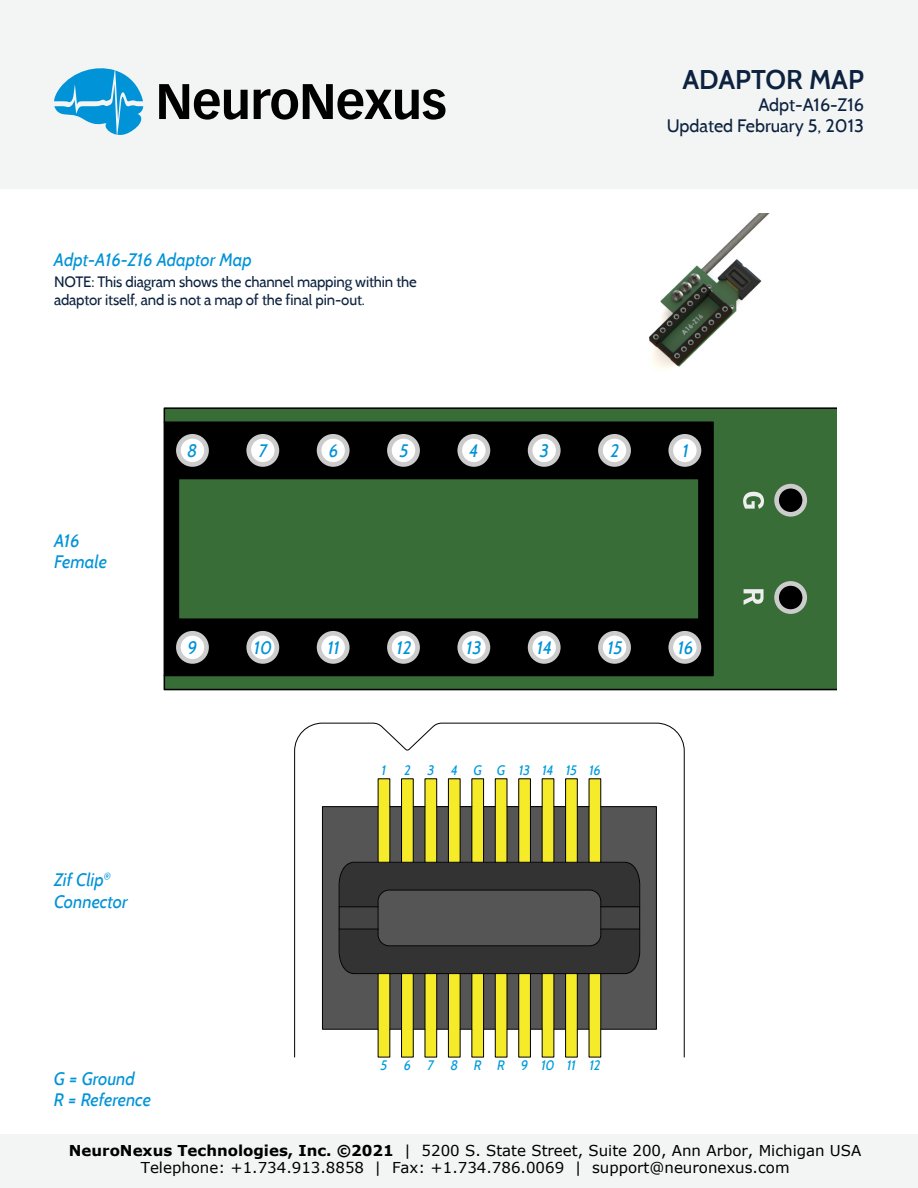
<style>
.page{position:relative;width:918px;height:1188px;background:#fff}
.page>*{position:absolute;margin:0;border:0;box-sizing:border-box;transform-origin:0 0}
.t1{font:600 27px "Cabin";color:#0d223f}
.t2{font:italic 18px/21.6px "Cabin";color:#0193d7}
.t3{font:18px/21.6px "Cabin";color:#0d223f;text-align:right}
.t4{font:15px/17.7px "Verdana";color:#000;text-align:center}
.t5{font:15px/18px "Cabin";letter-spacing:-.01em;color:#0d223f}
.t6{font:italic 13.65px "Cabin";letter-spacing:.425em;color:#009ddc}
.t7{font:italic 13.65px "Cabin";letter-spacing:.95em;color:#009ddc}
.t8{font:italic 13.65px "Cabin";letter-spacing:.875em;color:#009ddc}
.s1{font-weight:700}
</style>
<div class="page">
<div style="left:0;top:0;width:918px;height:189px;background:#f3f4f4"></div>
<svg style="left:159px;top:84px;width:89px;height:36px"></svg>
<svg style="left:254px;top:84px;width:192px;height:36px"></svg>
<svg style="left:54px;top:68px;width:90px;height:67px"></svg>
<div style="left:0;top:1134px;width:918px;height:54px;background:#f3f4f4"></div>
<svg style="left:294px;top:722px;width:391px;height:336px"></svg>
<svg style="left:322px;top:779px;width:334px;height:278px;background:#7b7955"></svg>
<svg style="left:163px;top:407px;width:674px;height:284px;background:#355534"></svg>
<svg style="left:743px;top:492px;width:21px;height:17px"></svg>
<svg style="left:744px;top:589px;width:20px;height:16px"></svg>
<img style="left:649px;top:213px;width:121px;height:156px">
<p class="t2" style="left:54px;top:249px;width:199px">Adpt-A16-Z16 Adaptor Map</p>
<p class="t5" style="left:54px;top:273px;width:364px">NOTE: This diagram shows the channel mapping within the adaptor itself, and is not a map of the final pin-out.</p>
<h1 class="t1" style="left:682px;top:63px;width:183px">ADAPTOR MAP</h1>
<p class="t3" style="left:667px;top:93px;width:199px">Adpt-A16-Z16<br>Updated February 5, 2013</p>
<p class="t2" style="left:54px;top:530px;width:54px">A16<br>Female</p>
<p class="t2" style="left:54px;top:869px;width:75px">Zif Clip<sup>®<br></sup>Connector</p>
<p class="t2" style="left:187px;top:440px;width:12px">8</p>
<p class="t2" style="left:259px;top:440px;width:10px">7</p>
<p class="t2" style="left:329px;top:440px;width:11px">6</p>
<p class="t2" style="left:400px;top:440px;width:11px">5</p>
<p class="t2" style="left:469px;top:440px;width:11px">4</p>
<p class="t2" style="left:540px;top:440px;width:11px">3</p>
<p class="t2" style="left:611px;top:440px;width:10px">2</p>
<p class="t2" style="left:683px;top:440px;width:8px">1</p>
<p class="t2" style="left:188px;top:637px;width:11px">9</p>
<p class="t2" style="left:254px;top:637px;width:20px">10</p>
<p class="t2" style="left:327px;top:637px;width:14px">11</p>
<p class="t2" style="left:397px;top:637px;width:16px">12</p>
<p class="t2" style="left:466px;top:637px;width:17px">13</p>
<p class="t2" style="left:537px;top:637px;width:17px">14</p>
<p class="t2" style="left:607px;top:637px;width:17px">15</p>
<p class="t8" style="left:382px;top:762px;width:6px">1</p>
<p class="t6" style="left:404px;top:762px;width:198px">2 3 4 G G13141516</p>
<p class="t2" style="left:678px;top:637px;width:17px">16</p>
<p class="t2" style="left:54px;top:1067px;width:98px">G = Ground<br>R = Reference</p>
<p class="t7" style="left:381px;top:1057px;width:221px">5 6 7 8RR9101112</p>
<p class="t4" style="left:69px;top:1141px;width:794px"><span class="s1">NeuroNexus Technologies, Inc. ©2021</span> | 5200 S. State Street, Suite 200, Ann Arbor, Michigan USA<br>Telephone: +1.734.913.8858 | Fax: +1.734.786.0069 | support@neuronexus.com</p>
</div>
